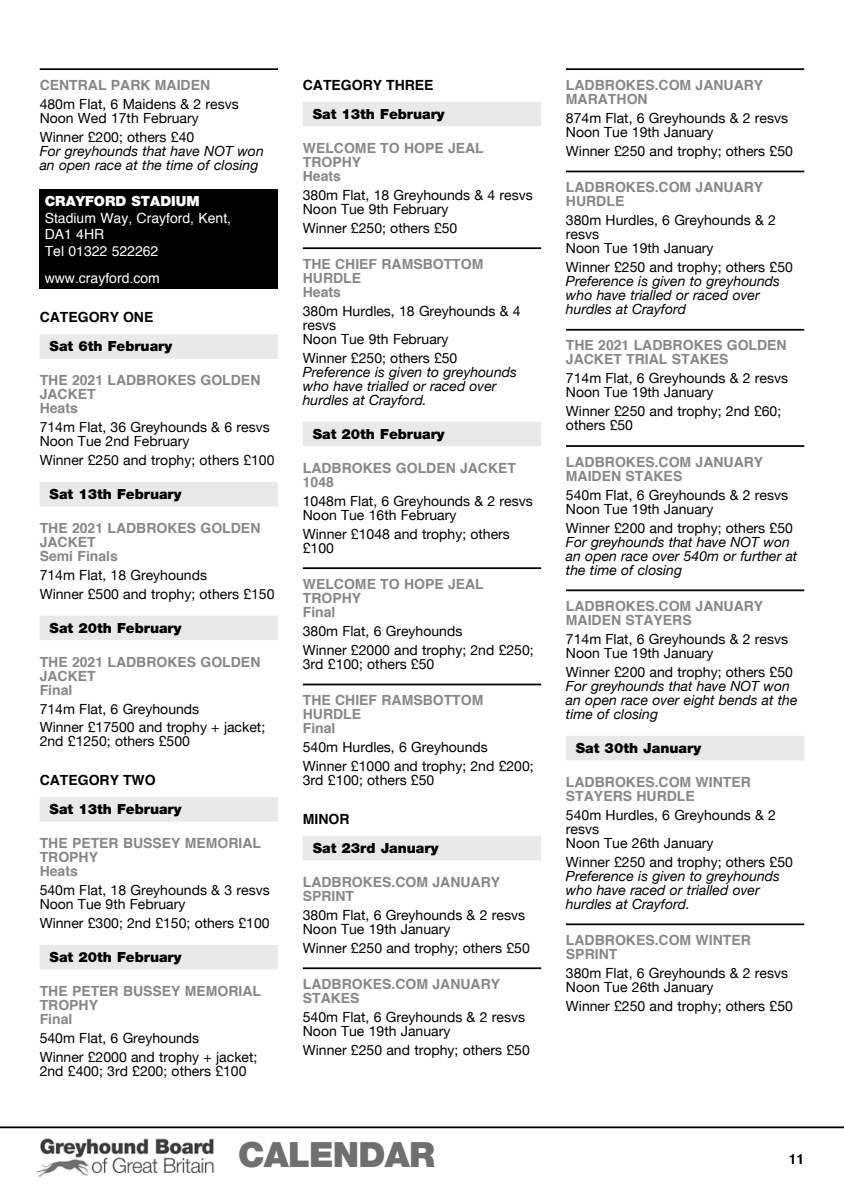
<style>
.page{position:relative;width:844px;height:1191px;background:#fff}
.page>*{position:absolute;margin:0;border:0;box-sizing:border-box;transform-origin:0 0}
.t1{font:900 34.82px "Helvetica Neue";letter-spacing:-.025em;color:#706f6f}
.t2{font:14px/14px "Helvetica Neue";color:#000}
.t3{font:700 14px/14px "Helvetica";color:#878787}
.t4{font:italic 14px/14px "Helvetica Neue";color:#000}
.t5{font:900 14px "Helvetica Neue";color:#000}
.t6{font:14px/16.8px "Helvetica";color:#fff}
.t7{font:700 14px "Helvetica";color:#000}
.t8{font:900 14px "Helvetica Neue";color:#fff}
</style>
<div class="page">
<hr style="left:0;top:1126px;width:843px;height:2px;background:#000">
<img style="left:36px;top:1138px;width:178px;height:39px">
<hr style="left:40px;top:68px;width:238px;height:2px;background:#000">
<div style="left:40px;top:334px;width:238px;height:25px;background:#e9e9e9"></div>
<div style="left:40px;top:482px;width:238px;height:24px;background:#e9e9e9"></div>
<div style="left:40px;top:615px;width:238px;height:25px;background:#e9e9e9"></div>
<div style="left:40px;top:797px;width:238px;height:24px;background:#e9e9e9"></div>
<div style="left:40px;top:944px;width:238px;height:25px;background:#e9e9e9"></div>
<div style="left:40px;top:189px;width:238px;height:100px;background:#000"></div>
<div style="left:303px;top:102px;width:238px;height:24px;background:#e9e9e9"></div>
<hr style="left:303px;top:247px;width:238px;height:2px;background:#000">
<div style="left:303px;top:422px;width:238px;height:24px;background:#e9e9e9"></div>
<hr style="left:303px;top:567px;width:238px;height:2px;background:#000">
<hr style="left:303px;top:683px;width:238px;height:2px;background:#000">
<div style="left:303px;top:835px;width:238px;height:25px;background:#e9e9e9"></div>
<hr style="left:303px;top:967px;width:238px;height:2px;background:#000">
<hr style="left:566px;top:68px;width:238px;height:2px;background:#000">
<hr style="left:566px;top:171px;width:238px;height:1px;background:#000">
<hr style="left:566px;top:329px;width:238px;height:2px;background:#000">
<hr style="left:566px;top:445px;width:238px;height:2px;background:#000">
<hr style="left:566px;top:589px;width:238px;height:2px;background:#000">
<div style="left:566px;top:736px;width:238px;height:24px;background:#e9e9e9"></div>
<hr style="left:566px;top:923px;width:238px;height:2px;background:#000">
<p class="t3" style="left:40px;top:78px;width:172px">CENTRAL PARK MAIDEN</p>
<p class="t2" style="left:40px;top:98px;width:200px">480m Flat, 6 Maidens &amp; 2 resvs<br>Noon Wed 17th February</p>
<p class="t2" style="left:40px;top:131px;width:156px">Winner £200; others £40</p>
<p class="t4" style="left:40px;top:145px;width:225px">For greyhounds that have NOT won an open race at the time of closing</p>
<p class="t8" style="left:45px;top:192px;width:157px">CRAYFORD STADIUM</p>
<p class="t6" style="left:45px;top:210px;width:188px">Stadium Way, Crayford, Kent,<br>DA1 4HR<br>Tel 01322 522262</p>
<p class="t6" style="left:45px;top:270px;width:117px">www.crayford.com</p>
<p class="t7" style="left:40px;top:306px;width:115px">CATEGORY ONE</p>
<p class="t5" style="left:50px;top:338px;width:124px">Sat 6th February</p>
<p class="t3" style="left:40px;top:373px;width:222px">THE 2021 LADBROKES GOLDEN<br>JACKET<br>Heats</p>
<p class="t2" style="left:40px;top:421px;width:231px">714m Flat, 36 Greyhounds &amp; 6 resvs<br>Noon Tue 2nd February</p>
<p class="t2" style="left:40px;top:454px;width:236px">Winner £250 and trophy; others £100</p>
<p class="t5" style="left:50px;top:485px;width:133px">Sat 13th February</p>
<p class="t3" style="left:40px;top:521px;width:222px">THE 2021 LADBROKES GOLDEN<br>JACKET<br>Semi Finals</p>
<p class="t2" style="left:40px;top:566px;width:236px;line-height:18.9px">714m Flat, 18 Greyhounds<br>Winner £500 and trophy; others £150</p>
<p class="t5" style="left:50px;top:619px;width:133px">Sat 20th February</p>
<p class="t3" style="left:40px;top:655px;width:222px">THE 2021 LADBROKES GOLDEN<br>JACKET<br>Final</p>
<p class="t2" style="left:40px;top:700px;width:227px;line-height:18.9px">714m Flat, 6 Greyhounds<br>Winner £17500 and trophy + jacket;</p>
<p class="t2" style="left:40px;top:735px;width:152px">2nd £1250; others £500</p>
<p class="t7" style="left:40px;top:769px;width:117px">CATEGORY TWO</p>
<p class="t5" style="left:50px;top:800px;width:133px">Sat 13th February</p>
<p class="t3" style="left:40px;top:836px;width:223px">THE PETER BUSSEY MEMORIAL<br>TROPHY<br>Heats</p>
<p class="t2" style="left:40px;top:884px;width:231px">540m Flat, 18 Greyhounds &amp; 3 resvs<br>Noon Tue 9th February</p>
<p class="t2" style="left:40px;top:916px;width:231px">Winner £300; 2nd £150; others £100</p>
<p class="t5" style="left:50px;top:948px;width:133px">Sat 20th February</p>
<p class="t3" style="left:40px;top:984px;width:223px">THE PETER BUSSEY MEMORIAL<br>TROPHY<br>Final</p>
<p class="t2" style="left:40px;top:1029px;width:219px;line-height:18.9px">540m Flat, 6 Greyhounds<br>Winner £2000 and trophy + jacket;</p>
<p class="t2" style="left:40px;top:1064px;width:208px">2nd £400; 3rd £200; others £100</p>
<p class="t7" style="left:303px;top:74px;width:132px">CATEGORY THREE</p>
<p class="t5" style="left:313px;top:105px;width:133px">Sat 13th February</p>
<p class="t3" style="left:303px;top:141px;width:182px">WELCOME TO HOPE JEAL<br>TROPHY<br>Heats</p>
<p class="t2" style="left:303px;top:188px;width:231px">380m Flat, 18 Greyhounds &amp; 4 resvs<br>Noon Tue 9th February</p>
<p class="t2" style="left:303px;top:221px;width:156px">Winner £250; others £50</p>
<p class="t3" style="left:303px;top:257px;width:182px">THE CHIEF RAMSBOTTOM<br>HURDLE<br>Heats</p>
<p class="t2" style="left:303px;top:305px;width:219px">380m Hurdles, 18 Greyhounds &amp; 4 resvs<br>Noon Tue 9th February</p>
<p class="t2" style="left:303px;top:352px;width:156px">Winner £250; others £50</p>
<p class="t4" style="left:303px;top:366px;width:215px">Preference is given to greyhounds who have trialled or raced over hurdles at Crayford.</p>
<p class="t5" style="left:313px;top:425px;width:133px">Sat 20th February</p>
<p class="t3" style="left:303px;top:461px;width:215px">LADBROKES GOLDEN JACKET<br>1048</p>
<p class="t2" style="left:303px;top:494px;width:231px">1048m Flat, 6 Greyhounds &amp; 2 resvs<br>Noon Tue 16th February</p>
<p class="t2" style="left:303px;top:527px;width:208px">Winner £1048 and trophy; others £100</p>
<p class="t3" style="left:303px;top:577px;width:182px">WELCOME TO HOPE JEAL<br>TROPHY<br>Final</p>
<p class="t2" style="left:303px;top:622px;width:232px;line-height:18.9px">380m Flat, 6 Greyhounds<br>Winner £2000 and trophy; 2nd £250;</p>
<p class="t2" style="left:303px;top:657px;width:133px">3rd £100; others £50</p>
<p class="t3" style="left:303px;top:693px;width:182px">THE CHIEF RAMSBOTTOM<br>HURDLE<br>Final</p>
<p class="t2" style="left:303px;top:738px;width:232px;line-height:18.9px">540m Hurdles, 6 Greyhounds<br>Winner £1000 and trophy; 2nd £200;</p>
<p class="t2" style="left:303px;top:774px;width:133px">3rd £100; others £50</p>
<p class="t7" style="left:303px;top:807px;width:48px">MINOR</p>
<p class="t5" style="left:313px;top:839px;width:127px">Sat 23rd January</p>
<p class="t3" style="left:303px;top:875px;width:199px">LADBROKES.COM JANUARY<br>SPRINT</p>
<p class="t2" style="left:303px;top:908px;width:224px">380m Flat, 6 Greyhounds &amp; 2 resvs<br>Noon Tue 19th January</p>
<p class="t2" style="left:303px;top:941px;width:228px">Winner £250 and trophy; others £50</p>
<p class="t3" style="left:303px;top:977px;width:199px">LADBROKES.COM JANUARY<br>STAKES</p>
<p class="t2" style="left:303px;top:1010px;width:224px">540m Flat, 6 Greyhounds &amp; 2 resvs<br>Noon Tue 19th January</p>
<p class="t2" style="left:303px;top:1043px;width:228px">Winner £250 and trophy; others £50</p>
<h1 class="t1" style="left:238px;top:1134px;width:198px">CALENDAR</h1>
<p class="t3" style="left:566px;top:78px;width:199px">LADBROKES.COM JANUARY<br>MARATHON</p>
<p class="t2" style="left:566px;top:112px;width:224px">874m Flat, 6 Greyhounds &amp; 2 resvs<br>Noon Tue 19th January</p>
<p class="t2" style="left:566px;top:145px;width:228px">Winner £250 and trophy; others £50</p>
<p class="t3" style="left:566px;top:180px;width:199px">LADBROKES.COM JANUARY<br>HURDLE</p>
<p class="t2" style="left:566px;top:214px;width:211px">380m Hurdles, 6 Greyhounds &amp; 2 resvs<br>Noon Tue 19th January</p>
<p class="t2" style="left:566px;top:261px;width:228px">Winner £250 and trophy; others £50</p>
<p class="t4" style="left:566px;top:275px;width:215px">Preference is given to greyhounds who have trialled or raced over hurdles at Crayford</p>
<p class="t3" style="left:566px;top:339px;width:222px">THE 2021 LADBROKES GOLDEN<br>JACKET TRIAL STAKES</p>
<p class="t2" style="left:566px;top:372px;width:224px">714m Flat, 6 Greyhounds &amp; 2 resvs<br>Noon Tue 19th January</p>
<p class="t2" style="left:566px;top:405px;width:217px">Winner £250 and trophy; 2nd £60; others £50</p>
<p class="t3" style="left:566px;top:455px;width:199px">LADBROKES.COM JANUARY<br>MAIDEN STAKES</p>
<p class="t2" style="left:566px;top:488px;width:224px">540m Flat, 6 Greyhounds &amp; 2 resvs<br>Noon Tue 19th January</p>
<p class="t2" style="left:566px;top:521px;width:228px">Winner £200 and trophy; others £50</p>
<p class="t4" style="left:566px;top:535px;width:233px">For greyhounds that have NOT won an open race over 540m or further at the time of closing</p>
<p class="t3" style="left:566px;top:599px;width:199px">LADBROKES.COM JANUARY<br>MAIDEN STAYERS</p>
<p class="t2" style="left:566px;top:633px;width:224px">714m Flat, 6 Greyhounds &amp; 2 resvs<br>Noon Tue 19th January</p>
<p class="t2" style="left:566px;top:666px;width:228px">Winner £200 and trophy; others £50</p>
<p class="t4" style="left:566px;top:680px;width:233px">For greyhounds that have NOT won an open race over eight bends at the time of closing</p>
<p class="t5" style="left:575px;top:739px;width:127px">Sat 30th January</p>
<p class="t3" style="left:566px;top:775px;width:186px">LADBROKES.COM WINTER<br>STAYERS HURDLE</p>
<p class="t2" style="left:566px;top:808px;width:211px">540m Hurdles, 6 Greyhounds &amp; 2 resvs<br>Noon Tue 26th January</p>
<p class="t2" style="left:566px;top:855px;width:228px">Winner £250 and trophy; others £50</p>
<p class="t4" style="left:566px;top:869px;width:215px">Preference is given to greyhounds who have raced or trialled over hurdles at Crayford.</p>
<p class="t3" style="left:566px;top:933px;width:186px">LADBROKES.COM WINTER<br>SPRINT</p>
<p class="t2" style="left:566px;top:966px;width:224px">380m Flat, 6 Greyhounds &amp; 2 resvs<br>Noon Tue 26th January</p>
<p class="t2" style="left:566px;top:999px;width:228px">Winner £250 and trophy; others £50</p>
<p class="t7" style="left:788px;top:1147px;width:17px">11</p>
</div>
